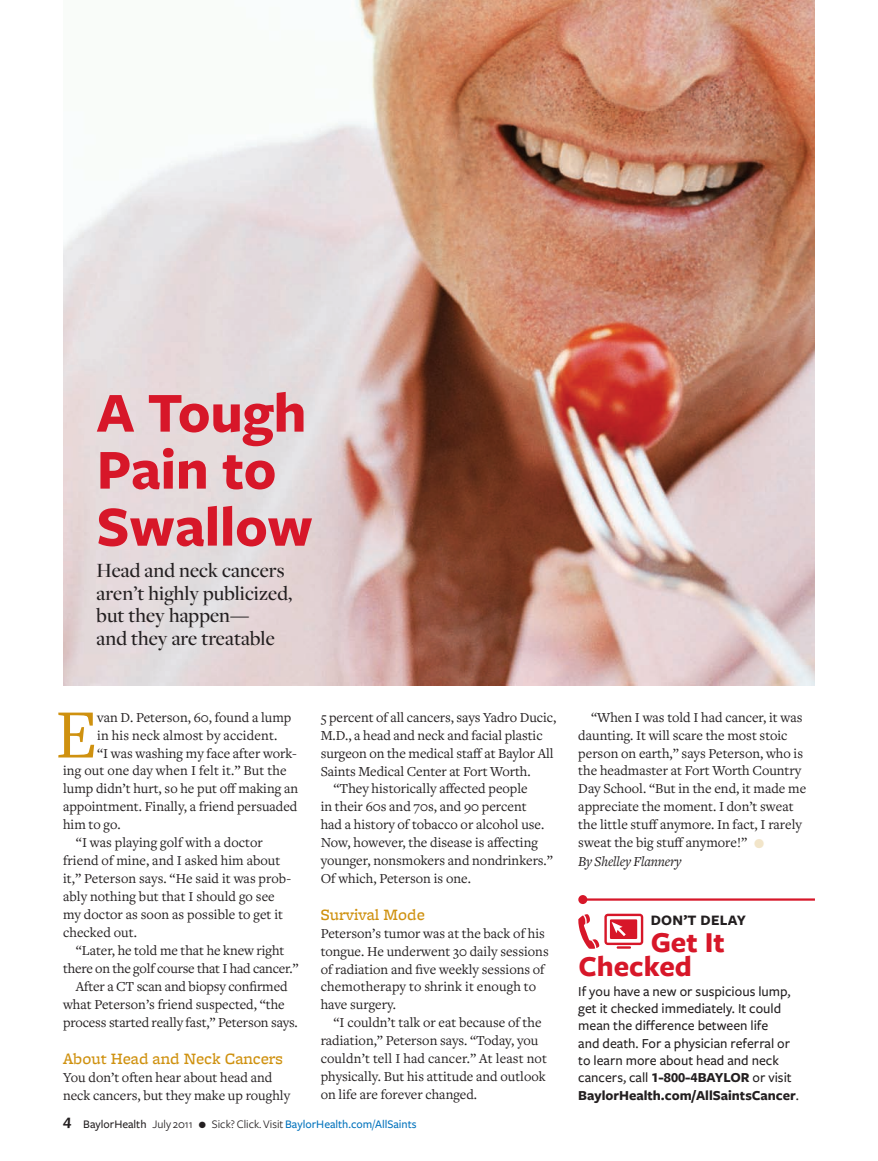
<style>
.page{position:relative;width:878px;height:1161px;background:#fff}
.page>*{position:absolute;margin:0;border:0;box-sizing:border-box;transform-origin:0 0}
.t1{font:71.85px "Freight Text";color:#cf910f}
.t2{font:700 58.5px/57px "Freight Sans";letter-spacing:-.005em;color:#d71729}
.t3{font:700 30px/24px "Freight Sans";color:#d71729}
.t4{font:500 21px/22.5px "Freight Display";letter-spacing:.005em;color:#231f20}
.t5{font:500 16.5px "Freight Micro";color:#cf910f}
.t6{font:700 15px "Freight Sans";letter-spacing:.015em;color:#231f20}
.t7{font:14.25px/18px "Freight Text";color:#231f20}
.t8{font:500 14.25px/17.2px "Freight Sans";color:#231f20}
.t9{font:500 12px "Freight Sans";color:#0072bc}
.s1{font-family:"Freight Micro Bold SC";font-weight:400;font-size:16.5px;color:#231f20}
.s2{color:#231f20}
.s3{font-weight:400;color:#231f20}
.s4{color:#f2e5c9}
.s5{font-style:italic}
.s6{font-family:"Freight Sans Bold SC";font-weight:400}
.s7{font-weight:700}
</style>
<div class="page">
<img style="left:63px;top:0;width:751px;height:685px">
<hr style="left:582px;top:898px;width:232px;height:3px;background:#d71729">
<div style="left:578px;top:895px;width:9px;height:9px;background:#d71729;border-radius:50%"></div>
<svg style="left:578px;top:914px;width:65px;height:35px"></svg>
<p class="t2" style="left:97px;top:386px;width:217px">A Tough<br>Pain to<br>Swallow</p>
<p class="t4" style="left:97px;top:560px;width:197px">Head and neck cancers aren’t highly publicized, but they happen—<br>and they are treatable</p>
<p class="t1" style="left:55px;top:695px;width:43px">E</p>
<p class="t7" style="left:97px;top:708px;width:196px">van D. Peterson, 60, found a lump</p>
<p class="t7" style="left:97px;top:726px;width:181px">in his neck almost by accident.</p>
<p class="t7" style="left:97px;top:744px;width:201px">“I was washing my face after work-</p>
<p class="t7" style="left:63px;top:762px;width:225px">ing out one day when I felt it.” But the</p>
<p class="t7" style="left:63px;top:780px;width:237px">lump didn’t hurt, so he put off making an</p>
<p class="t7" style="left:63px;top:798px;width:236px">appointment. Finally, a friend persuaded</p>
<p class="t7" style="left:63px;top:816px;width:59px">him to go.</p>
<p class="t7" style="left:76px;top:834px;width:188px">“I was playing golf with a doctor</p>
<p class="t7" style="left:63px;top:852px;width:219px">friend of mine, and I asked him about</p>
<p class="t7" style="left:63px;top:870px;width:229px">it,” Peterson says. “He said it was prob-</p>
<p class="t7" style="left:63px;top:888px;width:213px">ably nothing but that I should go see</p>
<p class="t7" style="left:63px;top:906px;width:221px">my doctor as soon as possible to get it</p>
<p class="t7" style="left:63px;top:924px;width:75px">checked out.</p>
<p class="t7" style="left:76px;top:942px;width:210px">“Later, he told me that he knew right</p>
<p class="t7" style="left:63px;top:960px;width:237px">there on the golf course that I had cancer.”</p>
<p class="t7" style="left:76px;top:978px;width:213px">After a CT scan and biopsy confirmed</p>
<p class="t7" style="left:63px;top:996px;width:223px">what Peterson’s friend suspected, “the</p>
<p class="t7" style="left:63px;top:1014px;width:236px">process started really fast,” Peterson says.</p>
<p class="t5" style="left:63px;top:1049px;width:221px">About Head and Neck Cancers</p>
<p class="t7" style="left:63px;top:1068px;width:228px">You don’t often hear about head and neck cancers, but they make up roughly</p>
<p class="t7" style="left:320px;top:708px;width:237px">5 percent of all cancers, says Yadro Ducic,</p>
<p class="t7" style="left:320px;top:726px;width:223px">M.D., a head and neck and facial plastic</p>
<p class="t7" style="left:320px;top:744px;width:234px">surgeon on the medical staff at Baylor All</p>
<p class="t7" style="left:320px;top:762px;width:211px">Saints Medical Center at Fort Worth.</p>
<p class="t7" style="left:333px;top:780px;width:196px">“They historically affected people</p>
<p class="t7" style="left:320px;top:798px;width:207px">in their 60s and 70s, and 90 percent</p>
<p class="t7" style="left:320px;top:816px;width:225px">had a history of tobacco or alcohol use.</p>
<p class="t7" style="left:320px;top:834px;width:219px">Now, however, the disease is affecting</p>
<p class="t7" style="left:320px;top:852px;width:234px">younger, nonsmokers and nondrinkers.”</p>
<p class="t7" style="left:320px;top:870px;width:152px">Of which, Peterson is one.</p>
<p class="t5" style="left:321px;top:905px;width:106px">Survival Mode</p>
<p class="t7" style="left:320px;top:924px;width:226px">Peterson’s tumor was at the back of his</p>
<p class="t7" style="left:320px;top:942px;width:229px">tongue. He underwent 30 daily sessions</p>
<p class="t7" style="left:320px;top:960px;width:225px">of radiation and five weekly sessions of</p>
<p class="t7" style="left:320px;top:978px;width:217px">chemotherapy to shrink it enough to</p>
<p class="t7" style="left:320px;top:996px;width:77px">have surgery.</p>
<p class="t7" style="left:333px;top:1014px;width:209px">“I couldn’t talk or eat because of the</p>
<p class="t7" style="left:320px;top:1032px;width:219px">radiation,” Peterson says. “Today, you</p>
<p class="t7" style="left:320px;top:1050px;width:228px">couldn’t tell I had cancer.” At least not</p>
<p class="t7" style="left:320px;top:1068px;width:226px">physically. But his attitude and outlook</p>
<p class="t7" style="left:320px;top:1086px;width:158px">on life are forever changed.</p>
<p class="t9" style="left:63px;top:1118px;width:355px"><span class="s1">4</span> <span class="s2">BaylorHealth</span> <span class="s3">July 2011</span> <span class="s2">●</span> <span class="s3">Sick? Click. Visit</span> BaylorHealth.com/AllSaints</p>
<p class="t7" style="left:578px;top:708px;width:229px;text-indent:13px">“When I was told I had cancer, it was daunting. It will scare the most stoic person on earth,” says Peterson, who is the headmaster at Fort Worth Country Day School. “But in the end, it made me appreciate the moment. I don’t sweat the little stuff anymore. In fact, I rarely sweat the big stuff anymore!” <span class="s4">●<br></span><span class="s5">By Shelley Flannery</span></p>
<p class="t6" style="left:650px;top:912px;width:97px">Don’T DelAy</p>
<p class="t3" style="left:578px;top:931px;width:148px;text-indent:72px">Get It<br>Checked</p>
<p class="t8" style="left:578px;top:983px;width:222px">If you have a new or suspicious lump, get it checked immediately. It could mean the difference between life<br>and death. For a physician referral or to learn more about head and neck cancers, call <span class="s6">1-800-4BAYLOR</span> or visit <span class="s7">BaylorHealth.com/AllSaintsCancer</span>.</p>
</div>
